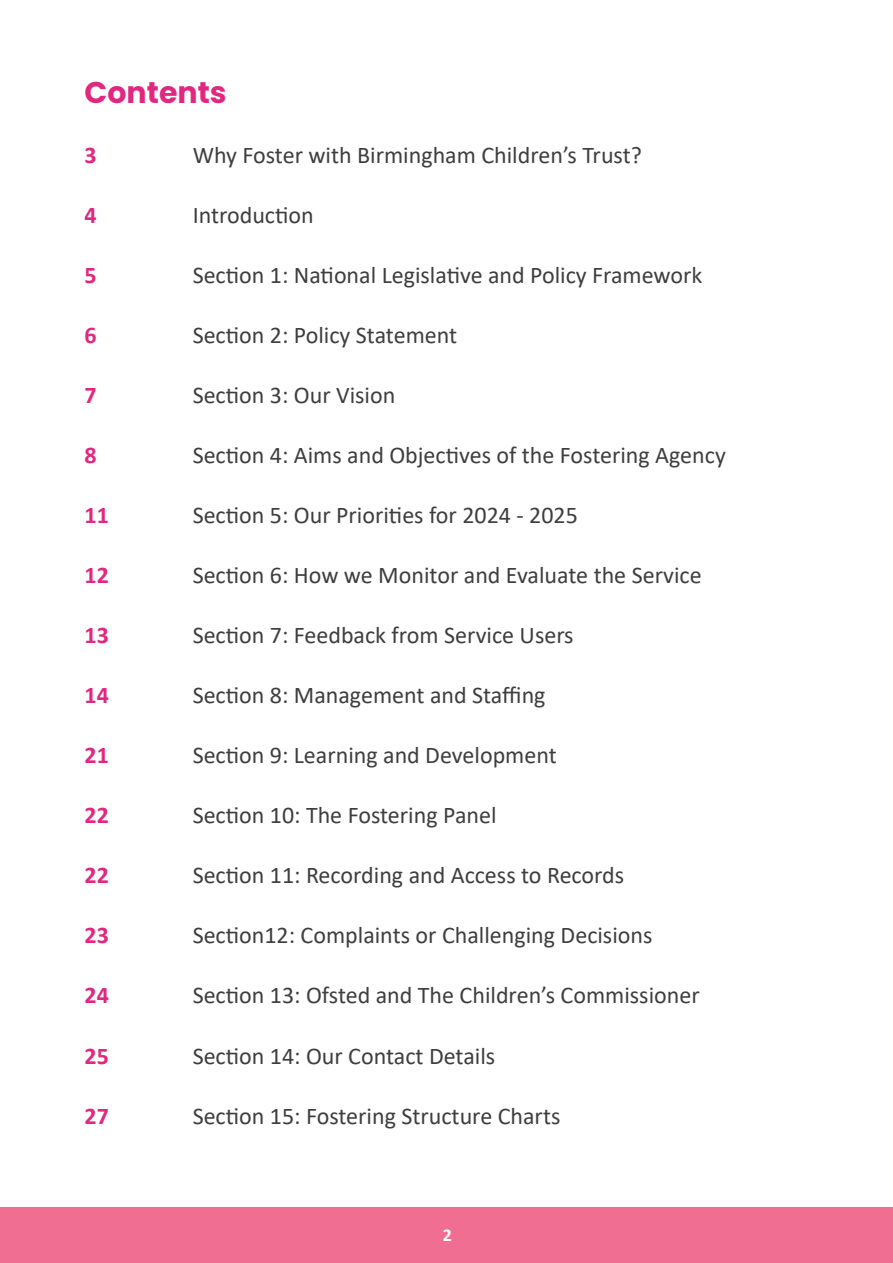
<style>
.page{position:relative;width:893px;height:1263px;background:#fff}
.page>*{position:absolute;margin:0;border:0;box-sizing:border-box;transform-origin:0 0}
.t1{font:700 30px "Poppins";color:#e22780}
.t2{font:24px "Calibri";color:#3e3e3f}
.t3{font:700 24px "Calibri";color:#e22780}
.t4{font:700 18px "Calibri";color:#fff}
</style>
<div class="page">
<div style="left:0;top:1207px;width:893px;height:56px;background:#f16e93"></div>
<p class="t1" style="left:85px;top:75px;width:143px">Contents</p>
<p class="t3" style="left:85px;top:138px;width:14px">3</p>
<p class="t2" style="left:193px;top:139px;width:451px">Why Foster with Birmingham Children’s Trust?</p>
<p class="t3" style="left:85px;top:198px;width:14px">4</p>
<p class="t2" style="left:193px;top:199px;width:123px">Introduction</p>
<p class="t3" style="left:85px;top:258px;width:14px">5</p>
<p class="t2" style="left:193px;top:259px;width:511px">Section 1: National Legislative and Policy Framework</p>
<p class="t3" style="left:85px;top:318px;width:14px">6</p>
<p class="t2" style="left:193px;top:319px;width:266px">Section 2: Policy Statement</p>
<p class="t3" style="left:85px;top:378px;width:14px">7</p>
<p class="t2" style="left:193px;top:379px;width:204px">Section 3: Our Vision</p>
<p class="t3" style="left:85px;top:438px;width:14px">8</p>
<p class="t2" style="left:193px;top:439px;width:535px">Section 4: Aims and Objectives of the Fostering Agency</p>
<p class="t3" style="left:85px;top:498px;width:26px">11</p>
<p class="t2" style="left:193px;top:499px;width:387px">Section 5: Our Priorities for 2024 - 2025</p>
<p class="t3" style="left:85px;top:558px;width:26px">12</p>
<p class="t2" style="left:193px;top:559px;width:510px">Section 6: How we Monitor and Evaluate the Service</p>
<p class="t3" style="left:85px;top:618px;width:26px">13</p>
<p class="t2" style="left:193px;top:619px;width:382px">Section 7: Feedback from Service Users</p>
<p class="t3" style="left:85px;top:678px;width:26px">14</p>
<p class="t2" style="left:193px;top:679px;width:354px">Section 8: Management and Staffing</p>
<p class="t3" style="left:85px;top:738px;width:26px">21</p>
<p class="t2" style="left:193px;top:739px;width:366px">Section 9: Learning and Development</p>
<p class="t3" style="left:85px;top:798px;width:26px">22</p>
<p class="t2" style="left:193px;top:799px;width:305px">Section 10: The Fostering Panel</p>
<p class="t3" style="left:85px;top:858px;width:26px">22</p>
<p class="t2" style="left:193px;top:859px;width:433px">Section 11: Recording and Access to Records</p>
<p class="t3" style="left:85px;top:918px;width:26px">23</p>
<p class="t2" style="left:193px;top:919px;width:461px">Section12: Complaints or Challenging Decisions</p>
<p class="t3" style="left:85px;top:978px;width:26px">24</p>
<p class="t2" style="left:193px;top:979px;width:509px">Section 13: Ofsted and The Children’s Commissioner</p>
<p class="t3" style="left:85px;top:1038px;width:26px">25</p>
<p class="t2" style="left:193px;top:1039px;width:304px">Section 14: Our Contact Details</p>
<p class="t3" style="left:85px;top:1098px;width:26px">27</p>
<p class="t2" style="left:193px;top:1099px;width:369px">Section 15: Fostering Structure Charts</p>
<p class="t4" style="left:443px;top:1222px;width:11px">2</p>
</div>
